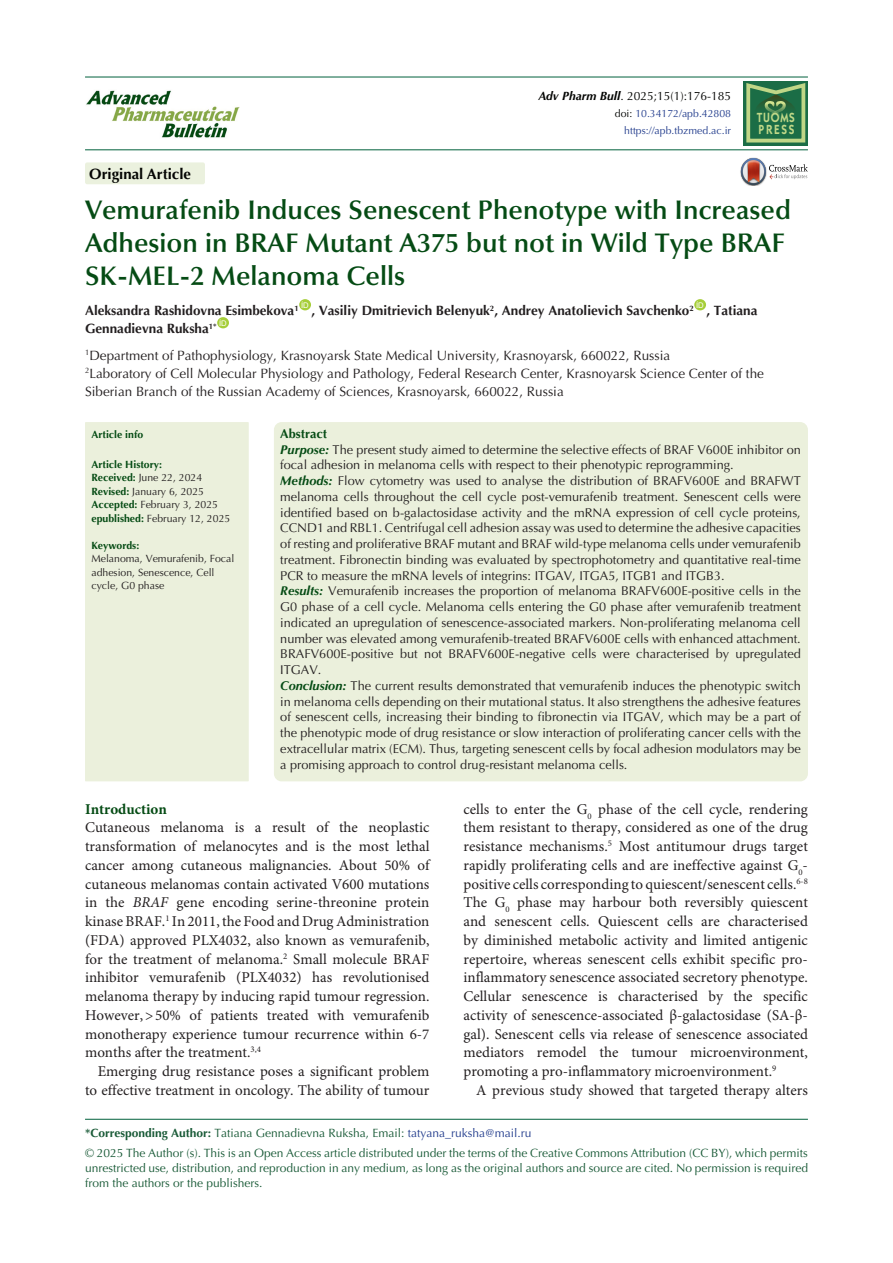
<style>
.page{position:relative;width:893px;height:1263px;background:#fff}
.page>*{position:absolute;margin:0;border:0;box-sizing:border-box;transform-origin:0 0}
.t1{font:600 27px/33px "Optima LT Std";color:#054b14}
.t2{font:15px/18.8px "Minion Pro";color:#231f20;text-align:justify}
.t3{font:700 15px "Optima LT Std";color:#040503}
.t4{font:700 15px "Minion Pro";color:#054b14}
.t5{font:13.5px/18px "Optima LT Std";color:#231f20}
.t6{font:700 13.5px "Optima LT Std";color:#231f20}
.t7{font:600 13.35px/11.7px "ITC Kabel Std";letter-spacing:.11em;color:#c1d888;scale:.85 1}
.t8{font:12.75px/15.8px "Optima LT Std";color:#231f20;text-align:justify}
.t9{font:700 12.75px "Optima LT Std";color:#054b14}
.corresponding{font:12px/15px "Optima LT Std";color:#195a37;text-align:justify}
.t10{font:12px "Optima LT Std";color:#040503}
.t11{font:10.5px/13.5px "Optima LT Std";color:#231f20}
.t12{font:10.5px "Optima LT Std";color:#253f8e}
.t13{font:700 10.5px "Optima LT Std";color:#054b14}
.t14{font:7.8px "Arial";color:#fff}
.s1{font-weight:700;font-style:italic}
.s2{color:#040503}
.s3{font-weight:700;color:#054b14}
.s4{font-weight:700;font-style:italic;color:#054b14}
.s5{font-weight:700}
.s6{color:#253f8e}
.s7{font-style:italic}
</style>
<div class="page">
<hr style="left:85px;top:149px;width:723px;height:1px;background:#1e7252">
<hr style="left:85px;top:76px;width:723px;height:2px;background:#1e7252">
<div style="left:299px;top:299px;width:12px;height:11px;background:#a6ce39;border-radius:50%"></div>
<div style="left:694px;top:299px;width:12px;height:11px;background:#a6ce39;border-radius:50%"></div>
<div style="left:217px;top:317px;width:12px;height:11px;background:#a6ce39;border-radius:50%"></div>
<div style="left:85px;top:162px;width:120px;height:22px;background:#ebf1de;border-radius:2px"></div>
<svg style="left:741px;top:158px;width:67px;height:27px"></svg>
<hr style="left:85px;top:1119px;width:723px;height:1px;background:#1e7252">
<img style="left:86px;top:90px;width:154px;height:48px">
<svg style="left:743px;top:81px;width:65px;height:64px"></svg>
<svg style="left:746px;top:83px;width:59px;height:59px;background:#468655"></svg>
<div style="left:85px;top:422px;width:164px;height:359px;background:#ebf0dc"></div>
<div style="left:274px;top:422px;width:534px;height:359px;background:#ebf0dc;border-radius:8px"></div>
<p class="t3" style="left:89px;top:165px;width:103px">Original Article</p>
<p class="t10" style="left:538px;top:89px;width:194px"><span class="s1">Adv Pharm Bull</span>. 2025;15(1):176-185</p>
<p class="t12" style="left:615px;top:108px;width:118px"><span class="s2">doi:</span> 10.34172/apb.42808</p>
<p class="t12" style="left:624px;top:125px;width:108px">https://apb.tbzmed.ac.ir</p>
<p class="t7" style="left:757px;top:112px;width:46px">TUOMS<br>PRESS</p>
<p class="t1" style="left:85px;top:193px;width:707px">Vemurafenib Induces Senescent Phenotype with Increased<br>Adhesion in BRAF Mutant A375 but not in Wild Type BRAF<br>SK-MEL-2 Melanoma Cells</p>
<p class="t6" style="left:85px;top:303px;width:215px">Aleksandra Rashidovna Esimbekova<sup>1</sup></p>
<p class="t14" style="left:301px;top:300px;width:9px">ID</p>
<p class="t14" style="left:696px;top:300px;width:9px">ID</p>
<p class="t6" style="left:311px;top:303px;width:384px">, Vasiliy Dmitrievich Belenyuk<sup>2</sup>, Andrey Anatolievich Savchenko<sup>2</sup></p>
<p class="t6" style="left:706px;top:303px;width:53px">, Tatiana</p>
<p class="t14" style="left:219px;top:318px;width:9px">ID</p>
<p class="t5" style="left:85px;top:346px;width:587px"><sup>1</sup>Department of Pathophysiology, Krasnoyarsk State Medical University, Krasnoyarsk, 660022, Russia</p>
<p class="t5" style="left:85px;top:364px;width:680px"><sup>2</sup>Laboratory of Cell Molecular Physiology and Pathology, Federal Research Center, Krasnoyarsk Science Center of the<br>Siberian Branch of the Russian Academy of Sciences, Krasnoyarsk, 660022, Russia</p>
<p class="t6" style="left:85px;top:321px;width:133px">Gennadievna Ruksha<sup>1*</sup></p>
<p class="t13" style="left:91px;top:428px;width:53px">Article info</p>
<p class="t13" style="left:91px;top:458px;width:72px">Article History:</p>
<p class="t11" style="left:91px;top:471px;width:112px"><span class="s3">Received:</span> June 22, 2024</p>
<p class="t11" style="left:91px;top:484px;width:114px"><span class="s3">Revised:</span> January 6, 2025</p>
<p class="t11" style="left:91px;top:498px;width:128px"><span class="s3">Accepted:</span> February 3, 2025</p>
<p class="t11" style="left:91px;top:511px;width:140px"><span class="s3">epublished:</span> February 12, 2025</p>
<p class="t13" style="left:91px;top:539px;width:49px">Keywords:</p>
<p class="t11" style="left:91px;top:552px;width:144px">Melanoma, Vemurafenib, Focal adhesion, Senescence, Cell cycle, G0 phase</p>
<p class="t9" style="left:280px;top:426px;width:48px">Abstract</p>
<p class="t8" style="left:280px;top:441px;width:522px"><span class="s4">Purpose:</span> The present study aimed to determine the selective effects of BRAF V600E inhibitor on focal adhesion in melanoma cells with respect to their phenotypic reprogramming.</p>
<p class="t8" style="left:280px;top:473px;width:522px"><span class="s4">Methods:</span> Flow cytometry was used to analyse the distribution of BRAFV600E and BRAFWT melanoma cells throughout the cell cycle post-vemurafenib treatment. Senescent cells were identified based on b-galactosidase activity and the mRNA expression of cell cycle proteins, CCND1 and RBL1. Centrifugal cell adhesion assay was used to determine the adhesive capacities of resting and proliferative BRAF mutant and BRAF wild-type melanoma cells under vemurafenib treatment. Fibronectin binding was evaluated by spectrophotometry and quantitative real-time PCR to measure the mRNA levels of integrins: ITGAV, ITGA5, ITGB1 and ITGB3.</p>
<p class="t8" style="left:280px;top:583px;width:522px"><span class="s4">Results:</span> Vemurafenib increases the proportion of melanoma BRAFV600E-positive cells in the G0 phase of a cell cycle. Melanoma cells entering the G0 phase after vemurafenib treatment indicated an upregulation of senescence-associated markers. Non-proliferating melanoma cell number was elevated among vemurafenib-treated BRAFV600E cells with enhanced attachment.<br>BRAFV600E-positive but not BRAFV600E-negative cells were characterised by upregulated ITGAV.</p>
<p class="t8" style="left:280px;top:678px;width:522px"><span class="s4">Conclusion:</span> The current results demonstrated that vemurafenib induces the phenotypic switch in melanoma cells depending on their mutational status. It also strengthens the adhesive features of senescent cells, increasing their binding to fibronectin via ITGAV, which may be a part of the phenotypic mode of drug resistance or slow interaction of proliferating cancer cells with the extracellular matrix (ECM). Thus, targeting senescent cells by focal adhesion modulators may be a promising approach to control drug-resistant melanoma cells.</p>
<p class="t2" style="left:463px;top:800px;width:346px">cells to enter the G<sub>0</sub> phase of the cell cycle, rendering them resistant to therapy, considered as one of the drug resistance mechanisms.<sup>5</sup> Most antitumour drugs target rapidly proliferating cells and are ineffective against G<sub>0</sub>- positive cells corresponding to quiescent/senescent cells.<sup>6-8<br></sup>The G<sub>0</sub> phase may harbour both reversibly quiescent and senescent cells. Quiescent cells are characterised by diminished metabolic activity and limited antigenic repertoire, whereas senescent cells exhibit specific pro&shy;inflammatory senescence associated secretory phenotype.<br>Cellular senescence is characterised by the specific activity of senescence-associated β-galactosidase (SA-β&shy;gal). Senescent cells via release of senescence associated mediators remodel the tumour microenvironment, promoting a pro-inflammatory microenvironment.<sup>9</sup></p>
<p class="t2" style="left:476px;top:1081px;width:333px">A previous study showed that targeted therapy alters</p>
<p class="corresponding" style="left:85px;top:1126px;width:448px"><span class="s5">*Corresponding Author:</span> Tatiana Gennadievna Ruksha, Email: <span class="s6">tatyana_ruksha@mail.ru</span></p>
<p class="corresponding" style="left:85px;top:1145px;width:724px">© 2025 The Author (s). This is an Open Access article distributed under the terms of the Creative Commons Attribution (CC BY), which permits unrestricted use, distribution, and reproduction in any medium, as long as the original authors and source are cited. No permission is required from the authors or the publishers.</p>
<p class="t4" style="left:85px;top:798px;width:83px">Introduction</p>
<p class="t2" style="left:85px;top:819px;width:346px">Cutaneous melanoma is a result of the neoplastic transformation of melanocytes and is the most lethal cancer among cutaneous malignancies. About 50% of cutaneous melanomas contain activated V600 mutations in the <span class="s7">BRAF</span> gene encoding serine-threonine protein kinase BRAF.<sup>1</sup> In 2011, the Food and Drug Administration (FDA) approved PLX4032, also known as vemurafenib, for the treatment of melanoma.<sup>2</sup> Small molecule BRAF inhibitor vemurafenib (PLX4032) has revolutionised melanoma therapy by inducing rapid tumour regression.<br>However,&gt;50% of patients treated with vemurafenib monotherapy experience tumour recurrence within 6-7 months after the treatment.<sup>3,4</sup></p>
<p class="t2" style="left:85px;top:1062px;width:346px;text-align:right">Emerging drug resistance poses a significant problem to effective treatment in oncology. The ability of tumour</p>
</div>
